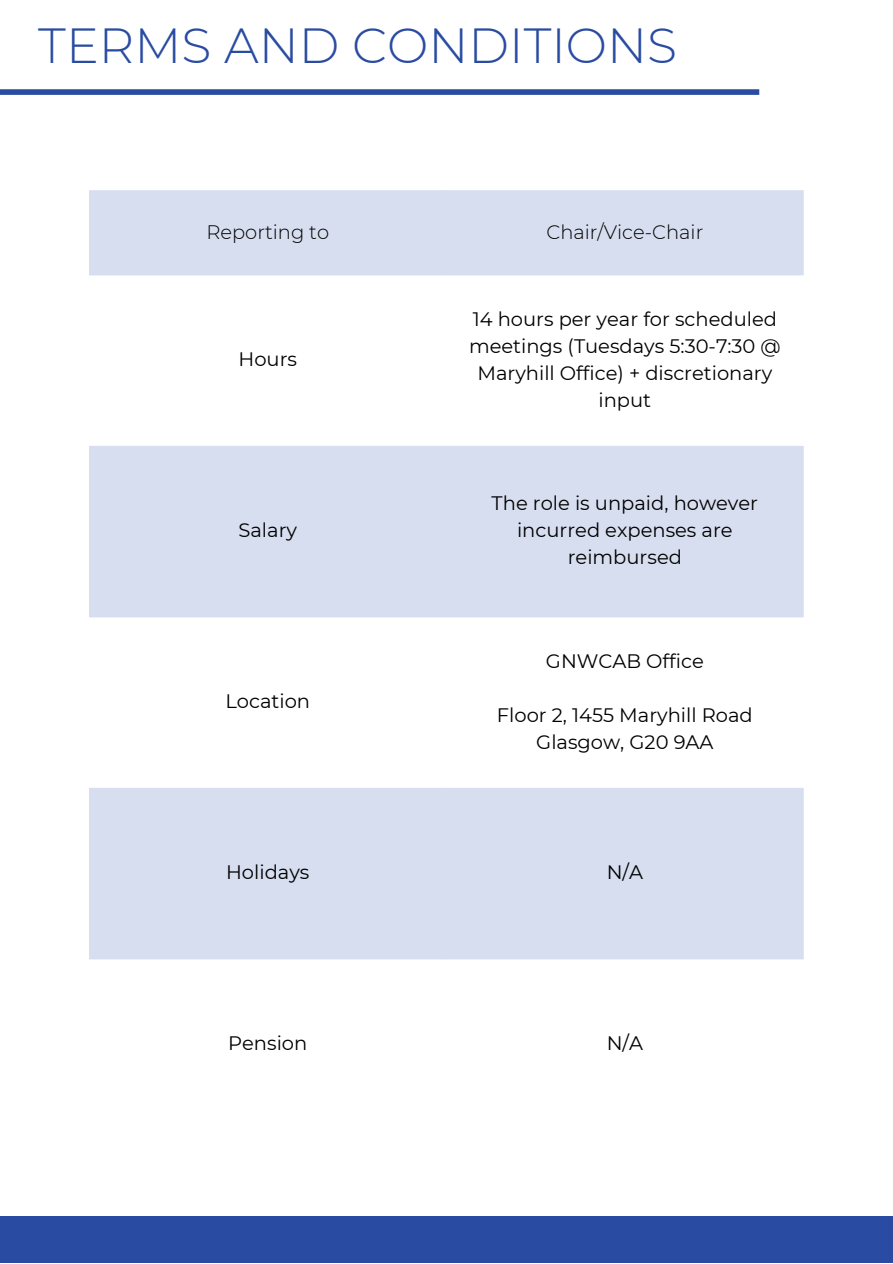
<style>
.page{position:relative;width:893px;height:1264px;background:#fff}
.page>*{position:absolute;margin:0;border:0;box-sizing:border-box;transform-origin:0 0}
.t1{font:300 49.2px "Montserrat";color:#294ba1}
.t2{font:19.5px/27px "Montserrat";color:#000;text-align:center}
.t3{font:300 19.5px "Montserrat";color:#000}
</style>
<div class="page">
<div style="left:0;top:1216px;width:892px;height:46px;background:#294ba1"></div>
<svg style="left:89px;top:190px;width:714px;height:769px;fill:#d6deef"></svg>
<div style="left:0;top:89px;width:759px;height:6px;background:#294ba1"></div>
<p class="t1" style="left:38px;top:16px;width:640px">TERMS AND CONDITIONS</p>
<p class="t3" style="left:206px;top:220px;width:124px">Reporting to</p>
<p class="t3" style="left:546px;top:220px;width:158px">Chair/Vice-Chair</p>
<p class="t2" style="left:238px;top:346px;width:60px">Hours</p>
<p class="t2" style="left:238px;top:516px;width:60px">Salary</p>
<p class="t2" style="left:225px;top:687px;width:86px">Location</p>
<p class="t2" style="left:469px;top:305px;width:313px">14 hours per year for scheduled meetings (Tuesdays 5:30-7:30 @<br>Maryhill Office) + discretionary input</p>
<p class="t2" style="left:491px;top:489px;width:268px">The role is unpaid, however incurred expenses are reimbursed</p>
<p class="t2" style="left:546px;top:647px;width:159px">GNWCAB Office</p>
<p class="t2" style="left:497px;top:701px;width:257px">Floor 2, 1455 Maryhill Road</p>
<p class="t2" style="left:536px;top:728px;width:179px">Glasgow, G20 9AA</p>
<p class="t2" style="left:226px;top:858px;width:85px">Holidays</p>
<p class="t2" style="left:606px;top:858px;width:38px">N/A</p>
<p class="t2" style="left:228px;top:1029px;width:81px">Pension</p>
<p class="t2" style="left:606px;top:1029px;width:38px">N/A</p>
</div>
